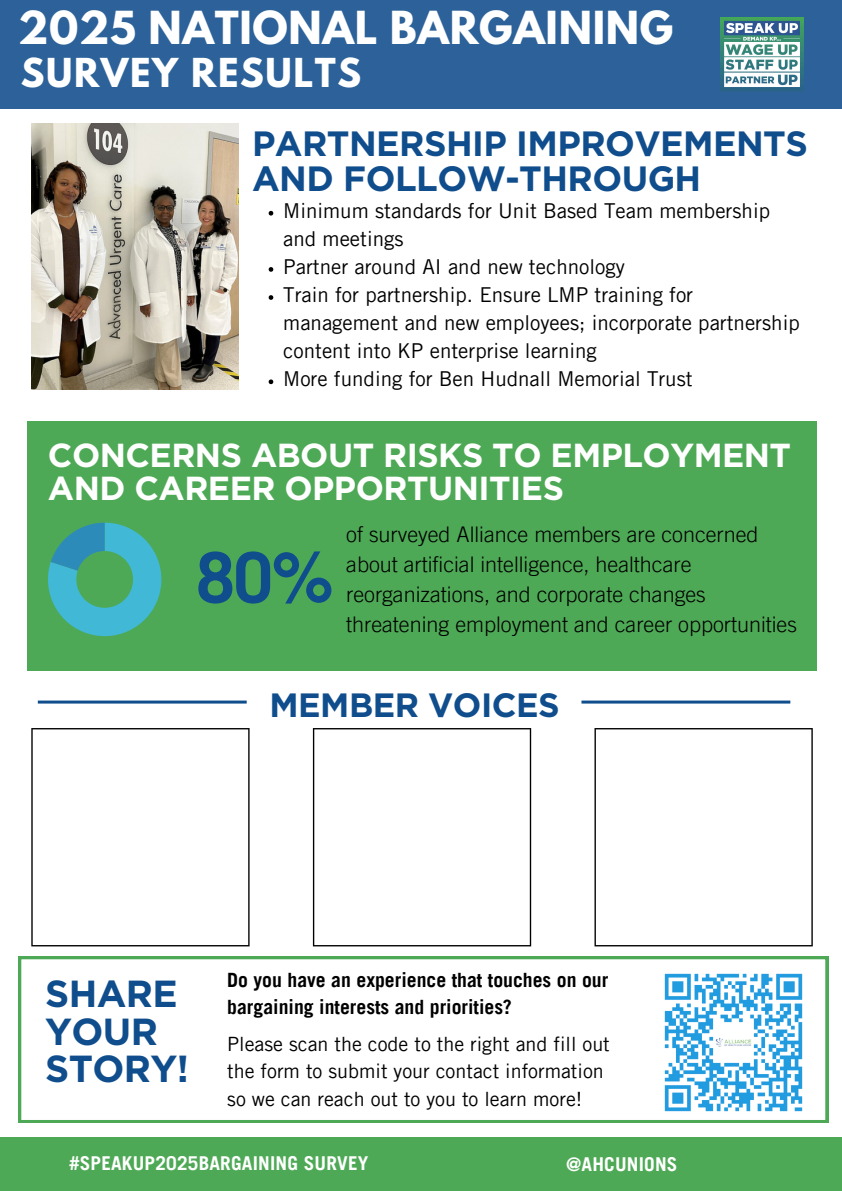
<style>
.page{position:relative;width:842px;height:1191px;background:#fff}
.page>*{position:absolute;margin:0;border:0;box-sizing:border-box;transform-origin:0 0}
.t1{font:700 70.2px "Trade Gothic LT Pro";color:#0f4d8c}
.t2{font:700 40.3px "League Spartan";letter-spacing:.015em;color:#fff}
.t3{font:700 37.6px/37.5px "Gotham";letter-spacing:-.015em;color:#0f4d8c}
.t4{font:700 35.3px "League Spartan";letter-spacing:.045em;color:#fff}
.t5{font:700 35.1px/34.3px "Gotham";letter-spacing:-.015em;color:#0f4d8c}
.t6{font:700 33.6px "Gotham";letter-spacing:-.015em;color:#0f4d8c}
.t7{font:700 33.3px/33px "Gotham";letter-spacing:-.015em;color:#fff}
.t8{font:300 21.6px/30px "Trade Gothic LT Pro";color:#000}
.t9{font:20.5px/28.1px "Trade Gothic LT Pro";color:#000}
.t10{font:19.7px/27px "Trade Gothic LT Pro";color:#000}
.t11{font:700 19.7px/27px "Trade Gothic LT Pro";color:#000}
.t12{font:700 19.1px "Trade Gothic LT Pro";letter-spacing:.01em;color:#fff}
</style>
<div class="page">
<div style="left:0;top:1136px;width:842px;height:54px;background:#4ea956"></div>
<div style="left:0;top:0;width:842px;height:109px;background:#2c6299"></div>
<img style="left:720px;top:17px;width:84px;height:74px">
<svg style="left:18px;top:956px;width:810px;height:166px"></svg>
<img style="left:650px;top:959px;width:167px;height:164px">
<div style="left:27px;top:421px;width:789px;height:250px;background:#4ea956"></div>
<img style="left:32px;top:123px;width:207px;height:266px">
<svg style="left:48px;top:522px;width:113px;height:114px"></svg>
<hr style="left:38px;top:700px;width:209px;height:3px;background:#0f4d8c">
<hr style="left:581px;top:700px;width:209px;height:3px;background:#0f4d8c">
<svg style="left:269px;top:211px;width:4px;height:4px"></svg>
<svg style="left:269px;top:267px;width:4px;height:5px"></svg>
<svg style="left:269px;top:295px;width:4px;height:5px"></svg>
<svg style="left:269px;top:379px;width:4px;height:5px"></svg>
<svg style="left:31px;top:728px;width:219px;height:218px"></svg>
<svg style="left:313px;top:728px;width:218px;height:218px"></svg>
<svg style="left:594px;top:728px;width:219px;height:218px"></svg>
<h5 class="t2" style="left:18px;top:8px;width:656px">2025 NATIONAL BARGAINING</h5>
<p class="t4" style="left:21px;top:55px;width:342px">SURVEY RESULTS</p>
<p class="t5" style="left:252px;top:126px;width:557px">PARTNERSHIP IMPROVEMENTS<br>AND FOLLOW-THROUGH</p>
<h3 class="t9" style="left:283px;top:199px;width:488px">Minimum standards for Unit Based Team membership and meetings</h3>
<h3 class="t9" style="left:283px;top:255px;width:343px">Partner around AI and new technology</h3>
<p class="t9" style="left:283px;top:283px;width:518px">Train for partnership. Ensure LMP training for management and new employees; incorporate partnership content into KP enterprise learning</p>
<p class="t9" style="left:283px;top:368px;width:411px">More funding for Ben Hudnall Memorial Trust</p>
<p class="t7" style="left:48px;top:438px;width:745px">CONCERNS ABOUT RISKS TO EMPLOYMENT<br>AND CAREER OPPORTUNITIES</p>
<p class="t8" style="left:346px;top:522px;width:452px">of surveyed Alliance members are concerned about artificial intelligence, healthcare reorganizations, and corporate changes threatening employment and career opportunities</p>
<h3 class="t1" style="left:196px;top:552px;width:139px">80%</h3>
<h2 class="t6" style="left:270px;top:684px;width:292px">MEMBER VOICES</h2>
<h3 class="t3" style="left:45px;top:975px;width:146px">SHARE<br>YOUR<br>STORY!</h3>
<p class="t11" style="left:227px;top:969px;width:383px">Do you have an experience that touches on our bargaining interests and priorities?</p>
<p class="t10" style="left:227px;top:1033px;width:384px">Please scan the code to the right and fill out the form to submit your contact information so we can reach out to you to learn more!</p>
<p class="t12" style="left:69px;top:1156px;width:301px">#SPEAKUP2025BARGAINING SURVEY</p>
<h1 class="t12" style="left:566px;top:1157px;width:113px">@AHCUNIONS</h1>
</div>
